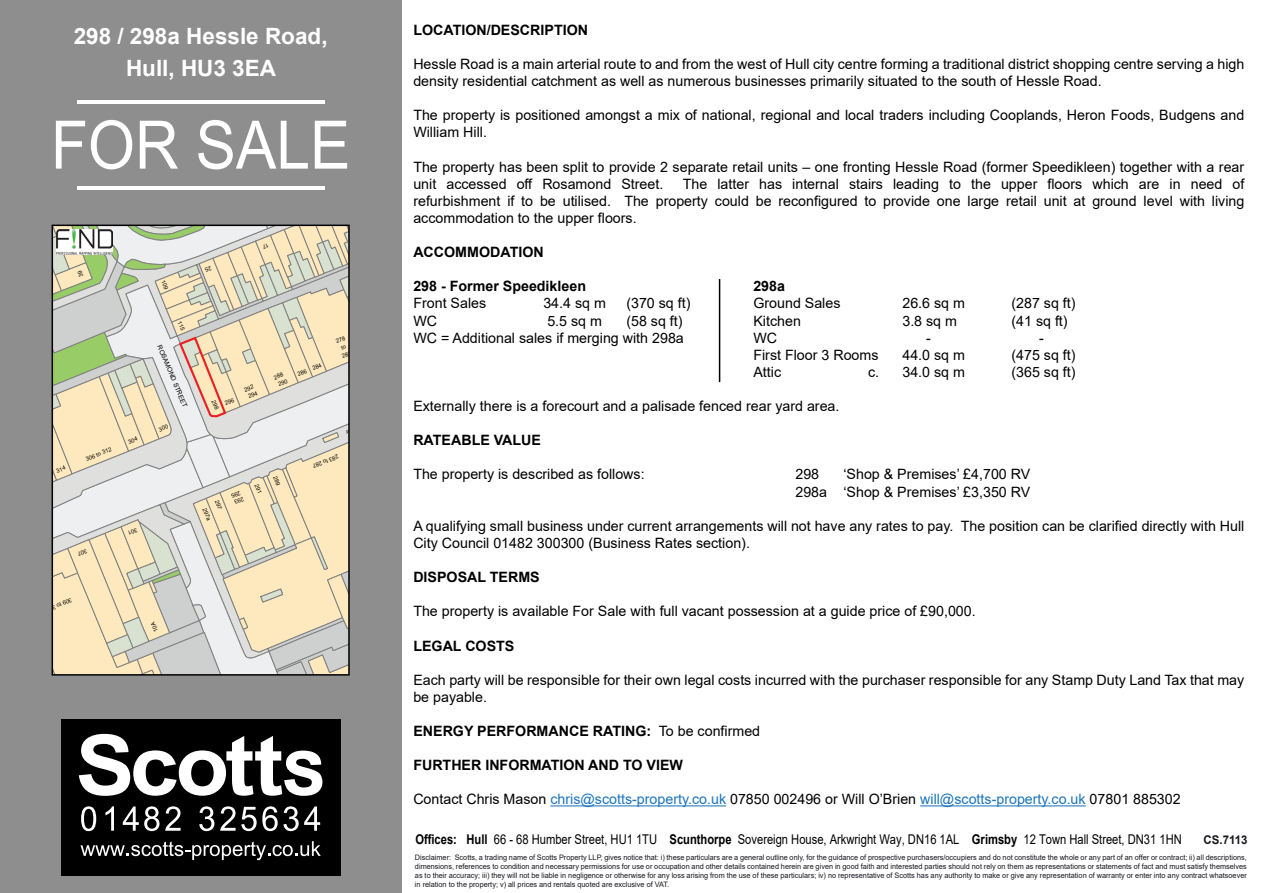
<style>
.page{position:relative;width:1263px;height:893px;background:#fff}
.page>*{position:absolute;margin:0;border:0;box-sizing:border-box;transform-origin:0 0}
.t1{font:66.9px "Arial";color:#fff;scale:.9 1}
.t2{font:700 22.5px/32.4px "Arial";color:#fff;text-align:center}
.t3{font:14.25px/17.1px "Arial";color:#000}
.t4{font:700 14.25px "Arial";color:#000}
.t5{font:14.25px "Arial";color:#1c75bc}
.t6{font:13.5px "Arial";color:#000;scale:.83 1}
.t7{font:700 12px "Arial";color:#18161d;scale:.96 1}
.t8{font:11.1px "Arial";color:#040503}
.t9{font:7.5px/9px "Arial";color:#18161d;text-align:justify}
.t10{font:6.6px "Arial";color:#040503}
.t11{font:5.7px/8.2px "Arial";color:#040503;text-align:center}
.s1{font-weight:400}
.s2{color:#000}
.s3{font-weight:700}
</style>
<div class="page">
<div style="left:0;top:0;width:401px;height:893px;background:#8e8e8e"></div>
<div style="left:61px;top:719px;width:279px;height:156px;background:#000"></div>
<svg style="left:81px;top:841px;width:240px;height:19px"></svg>
<svg style="left:79px;top:734px;width:243px;height:62px"></svg>
<svg style="left:81px;top:806px;width:15px;height:25px"></svg>
<svg style="left:105px;top:806px;width:9px;height:25px"></svg>
<svg style="left:123px;top:806px;width:36px;height:25px"></svg>
<svg style="left:165px;top:806px;width:16px;height:25px"></svg>
<svg style="left:199px;top:806px;width:15px;height:25px"></svg>
<svg style="left:220px;top:806px;width:100px;height:25px"></svg>
<hr style="left:77px;top:100px;width:247px;height:4px;background:#fff">
<hr style="left:77px;top:186px;width:247px;height:4px;background:#fff">
<hr style="left:550px;top:805px;width:176px;height:1px;background:#1c75bc">
<hr style="left:920px;top:805px;width:166px;height:1px;background:#1c75bc">
<hr style="left:719px;top:279px;width:1px;height:103px;background:#000">
<svg style="left:52px;top:225px;width:297px;height:450px;background:#c9c2af"></svg>
<h2 class="t2" style="left:74px;top:20px;width:255px">298 / 298a Hessle Road,<br>Hull, HU3 3EA</h2>
<p class="t4" style="left:413px;top:20px;width:176px">LOCATION/DESCRIPTION</p>
<p class="t3" style="left:413px;top:55px;width:832px">Hessle Road is a main arterial route to and from the west of Hull city centre forming a traditional district shopping centre serving a high density residential catchment as well as numerous businesses primarily situated to the south of Hessle Road.</p>
<p class="t3" style="left:413px;top:107px;width:832px">The property is positioned amongst a mix of national, regional and local traders including Cooplands, Heron Foods, Budgens and<br>William Hill.</p>
<p class="t3" style="left:413px;top:158px;width:832px">The property has been split to provide 2 separate retail units – one fronting Hessle Road (former Speedikleen) together with a rear unit accessed off Rosamond Street.</p>
<h1 class="t1" style="left:51px;top:99px;width:334px">FOR SALE</h1>
<p class="t3" style="left:413px;top:175px;width:832px;text-align:justify;text-indent:269px">The latter has internal stairs leading to the upper floors which are in need of refurbishment if to be utilised. The property could be reconfigured to provide one large retail unit at ground level with living accommodation to the upper floors.</p>
<p class="t4" style="left:413px;top:242px;width:132px">ACCOMMODATION</p>
<p class="t4" style="left:413px;top:276px;width:174px">298 - Former Speedikleen</p>
<p class="t4" style="left:753px;top:276px;width:33px">298a</p>
<p class="t3" style="left:413px;top:295px;width:74px">Front Sales</p>
<p class="t3" style="left:543px;top:295px;width:64px">34.4 sq m</p>
<p class="t3" style="left:626px;top:295px;width:66px">(370 sq ft)</p>
<p class="t3" style="left:753px;top:295px;width:89px">Ground Sales</p>
<p class="t3" style="left:902px;top:295px;width:64px">26.6 sq m</p>
<p class="t3" style="left:1011px;top:295px;width:66px">(287 sq ft)</p>
<p class="t3" style="left:413px;top:312px;width:25px">WC</p>
<p class="t3" style="left:547px;top:312px;width:56px">5.5 sq m</p>
<p class="t3" style="left:626px;top:312px;width:58px">(58 sq ft)</p>
<p class="t3" style="left:753px;top:312px;width:49px">Kitchen</p>
<p class="t3" style="left:902px;top:312px;width:56px">3.8 sq m</p>
<p class="t3" style="left:1011px;top:312px;width:58px">(41 sq ft)</p>
<p class="t3" style="left:413px;top:329px;width:272px">WC = Additional sales if merging with 298a</p>
<p class="t3" style="left:753px;top:329px;width:25px">WC</p>
<p class="t3" style="left:926px;top:329px;width:6px">-</p>
<p class="t3" style="left:1039px;top:329px;width:6px">-</p>
<p class="t3" style="left:753px;top:346px;width:127px">First Floor 3 Rooms</p>
<p class="t3" style="left:902px;top:346px;width:64px">44.0 sq m</p>
<p class="t3" style="left:1011px;top:346px;width:66px">(475 sq ft)</p>
<p class="t3" style="left:753px;top:363px;width:29px">Attic</p>
<p class="t3" style="left:868px;top:363px;width:98px">c. 34.0 sq m</p>
<p class="t3" style="left:1011px;top:363px;width:66px">(365 sq ft)</p>
<p class="t3" style="left:413px;top:397px;width:428px">Externally there is a forecourt and a palisade fenced rear yard area.</p>
<p class="t4" style="left:413px;top:430px;width:129px">RATEABLE VALUE</p>
<p class="t3" style="left:413px;top:466px;width:233px">The property is described as follows:</p>
<p class="t3" style="left:795px;top:466px;width:25px">298</p>
<p class="t11" style="left:335px;top:337px;width:11px;rotate:-20deg">278 to<br>282</p>
<p class="t10" style="left:164px;top:343px;width:68px;rotate:67deg">ROSAMOND STREET</p>
<p class="t10" style="left:633px;top:400px;width:28px">Car Park</p>
<p class="t11" style="left:84px;top:455px;width:29px;rotate:-22deg">306 to 312</p>
<p class="t11" style="left:340px;top:460px;width:29px;rotate:158deg">283 to 287</p>
<p class="t3" style="left:795px;top:466px;width:236px;text-align:right">‘Shop &amp; Premises’ £4,700 RV<br>298a ‘Shop &amp; Premises’ £3,350 RV</p>
<p class="t3" style="left:413px;top:517px;width:832px">A qualifying small business under current arrangements will not have any rates to pay. The position can be clarified directly with Hull<br>City Council 01482 300300 (Business Rates section).</p>
<p class="t4" style="left:413px;top:567px;width:128px">DISPOSAL TERMS</p>
<p class="t3" style="left:413px;top:603px;width:564px">The property is available For Sale with full vacant possession at a guide price of £90,000.</p>
<p class="t4" style="left:413px;top:635px;width:103px">LEGAL COSTS</p>
<p class="t3" style="left:413px;top:671px;width:832px">Each party will be responsible for their own legal costs incurred with the purchaser responsible for any Stamp Duty Land Tax that may be payable.</p>
<p class="t4" style="left:413px;top:721px;width:348px">ENERGY PERFORMANCE RATING: <span class="s1">To be confirmed</span></p>
<p class="t4" style="left:413px;top:755px;width:271px">FURTHER INFORMATION AND TO VIEW</p>
<p class="t5" style="left:413px;top:790px;width:769px"><span class="s2">Contact Chris Mason</span> chris@scotts-property.co.uk <span class="s2">07850 002496 or Will O’Brien</span> will@scotts-property.co.uk <span class="s2">07801 885302</span></p>
<p class="t6" style="left:415px;top:830px;width:925px"><span class="s3">Offices: Hull</span> 66 - 68 Humber Street, HU1 1TU <span class="s3">Scunthorpe</span> Sovereign House, Arkwright Way, DN16 1AL <span class="s3">Grimsby</span> 12 Town Hall Street, DN31 1HN</p>
<p class="t7" style="left:1203px;top:832px;width:47px">CS.7113</p>
<p class="t9" style="left:415px;top:852px;width:833px">Disclaimer: Scotts, a trading name of Scotts Property LLP, gives notice that: i) these particulars are a general outline only, for the guidance of prospective purchasers/occupiers and do not constitute the whole or any part of an offer or contract; ii) all descriptions, dimensions, references to condition and necessary permissions for use or occupation and other details contained herein are given in good faith and interested parties should not rely on them as representations or statements of fact and must satisfy themselves as to their accuracy; iii) they will not be liable in negligence or otherwise for any loss arising from the use of these particulars; iv) no representative of Scotts has any authority to make or give any representation of warranty or enter into any contract whatsoever in relation to the property; v) all prices and rentals quoted are exclusive of VAT.</p>
<p class="t11" style="left:208px;top:507px;width:14px;rotate:68deg">297a</p>
<p class="t11" style="left:73px;top:604px;width:29px;rotate:158deg">309 to 315</p>
<p class="t11" style="left:578px;top:678px;width:29px">El Sub Sta</p>
<p class="t8" style="left:444px;top:834px;width:45px">25/02/15</p>
<p class="t8" style="left:405px;top:834px;width:25px">Date</p>
</div>
